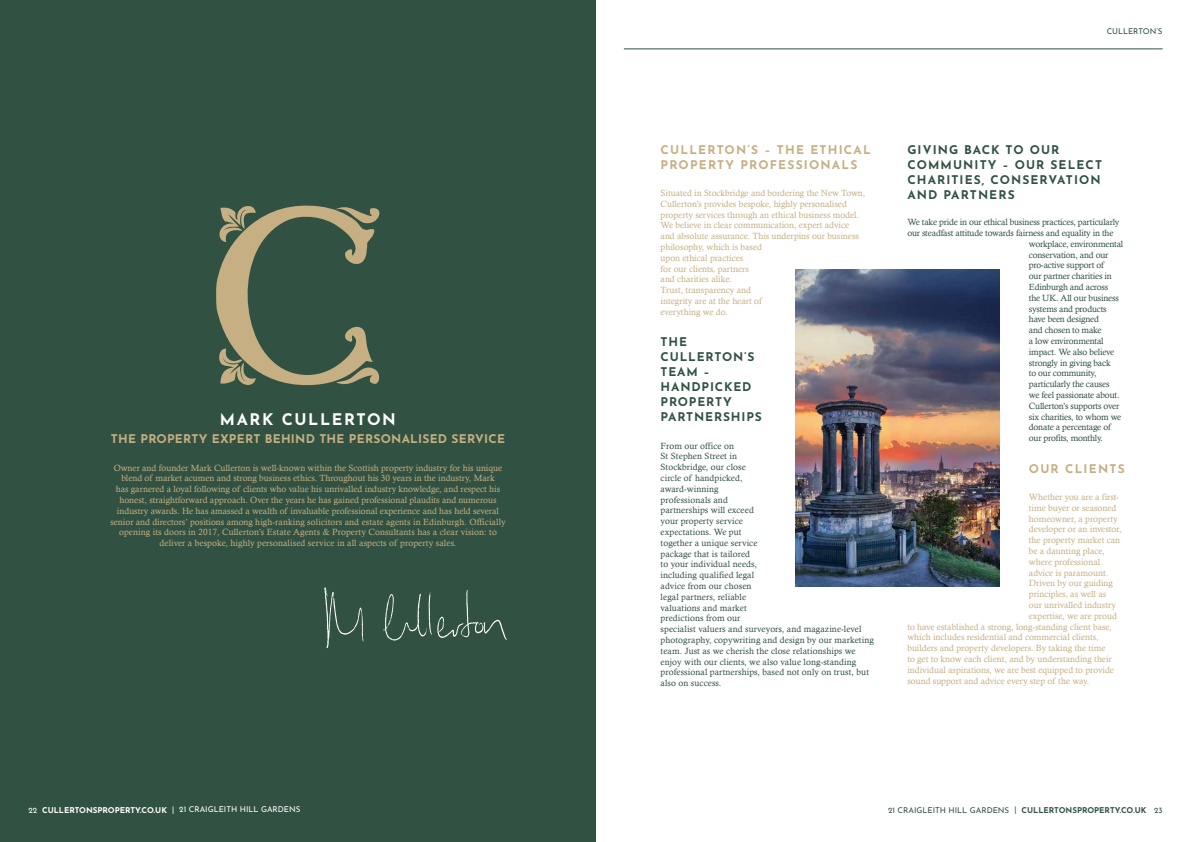
<style>
.page{position:relative;width:1191px;height:842px;background:#fff}
.page>*{position:absolute;margin:0;border:0;box-sizing:border-box;transform-origin:0 0}
.t1{font:700 16px "Josefin Sans";letter-spacing:.1em;color:#fff}
.t2{font:700 12px/15px "Josefin Sans";letter-spacing:.09em;color:#315243}
.t3{font:700 12px/15px "Josefin Sans";letter-spacing:.1em;color:#c6af82}
.t4{font:700 12px/15px "Josefin Sans";letter-spacing:.07em;color:#315243}
.t5{font:700 12px "Josefin Sans";letter-spacing:.02em;color:#c6af82}
.t6{font:9px/10.8px "Calisto";color:#c6af82;text-align:center}
.t7{font:9px/10.8px "Calisto";letter-spacing:.01em;color:#315243}
.t8{font:9px "Calisto";letter-spacing:-.02em;color:#315243}
.t9{font:8px "Josefin Sans";color:#315243}
.t10{font:8px "Josefin Sans";color:#fff}
.s1{font-weight:700}
</style>
<div class="page">
<div style="left:0;top:0;width:595px;height:842px;background:#315243"></div>
<svg style="left:216px;top:205px;width:164px;height:180px"></svg>
<svg style="left:324px;top:587px;width:39px;height:61px"></svg>
<svg style="left:383px;top:590px;width:124px;height:51px"></svg>
<hr style="left:624px;top:49px;width:538px;height:1px;background:#315243">
<img style="left:795px;top:270px;width:204px;height:317px">
<p class="t1" style="left:220px;top:406px;width:177px">MARK CULLERTON</p>
<p class="t5" style="left:111px;top:428px;width:395px">THE PROPERTY EXPERT BEHIND THE PERSONALISED SERVICE</p>
<p class="t6" style="left:110px;top:462px;width:397px">Owner and founder Mark Cullerton is well-known within the Scottish property industry for his unique blend of market acumen and strong business ethics. Throughout his 30 years in the industry, Mark<br>has garnered a loyal following of clients who value his unrivalled industry knowledge, and respect his honest, straightforward approach. Over the years he has gained professional plaudits and numerous industry awards. He has amassed a wealth of invaluable professional experience and has held several senior and directors’ positions among high-ranking solicitors and estate agents in Edinburgh. Officially opening its doors in 2017, Cullerton’s Estate Agents &amp; Property Consultants has a clear vision: to deliver a bespoke, highly personalised service in all aspects of property sales.</p>
<p class="t9" style="left:1106px;top:25px;width:57px">CULLERTON’S</p>
<p class="t3" style="left:660px;top:140px;width:212px">CULLERTON’S – THE ETHICAL<br>PROPERTY PROFESSIONALS</p>
<p class="t6" style="left:660px;top:187px;width:206px;text-align:left">Situated in Stockbridge and bordering the New Town, Cullerton’s provides bespoke, highly personalised property services through an ethical business model.<br>We believe in clear communication, expert advice and absolute assurance. This underpins our business philosophy, which is based<br>upon ethical practices<br>for our clients, partners<br>and charities alike.<br>Trust, transparency and<br>integrity are at the heart of<br>everything we do.</p>
<p class="t4" style="left:660px;top:333px;width:103px">THE<br>CULLERTON’S<br>TEAM –<br>HANDPICKED<br>PROPERTY<br>PARTNERSHIPS</p>
<p class="t7" style="left:660px;top:440px;width:215px">From our office on<br>St Stephen Street in<br>Stockbridge, our close<br>circle of handpicked,<br>award-winning<br>professionals and<br>partnerships will exceed<br>your property service<br>expectations. We put<br>together a unique service<br>package that is tailored<br>to your individual needs,<br>including qualified legal<br>advice from our chosen<br>legal partners, reliable<br>valuations and market<br>predictions from our<br>specialist valuers and surveyors, and magazine-level photography, copywriting and design by our marketing team. Just as we cherish the close relationships we enjoy with our clients, we also value long-standing professional partnerships, based not only on trust, but also on success.</p>
<p class="t2" style="left:907px;top:140px;width:196px">GIVING BACK TO OUR<br>COMMUNITY – OUR SELECT<br>CHARITIES, CONSERVATION<br>AND PARTNERS</p>
<p class="t8" style="left:907px;top:217px;width:214px">We take pride in our ethical business practices, particularly</p>
<p class="t8" style="left:907px;top:228px;width:208px">our steadfast attitude towards fairness and equality in the</p>
<p class="t8" style="left:1029px;top:238px;width:96px">workplace, environmental</p>
<p class="t8" style="left:1029px;top:249px;width:81px">conservation, and our</p>
<p class="t8" style="left:1029px;top:260px;width:76px">pro-active support of</p>
<p class="t8" style="left:1029px;top:271px;width:84px">our partner charities in</p>
<p class="t8" style="left:1029px;top:282px;width:81px">Edinburgh and across</p>
<p class="t8" style="left:1029px;top:292px;width:91px">the UK. All our business</p>
<p class="t8" style="left:1029px;top:303px;width:79px">systems and products</p>
<p class="t8" style="left:1029px;top:314px;width:72px">have been designed</p>
<p class="t8" style="left:1029px;top:325px;width:74px">and chosen to make</p>
<p class="t8" style="left:1029px;top:336px;width:76px">a low environmental</p>
<p class="t8" style="left:1029px;top:346px;width:87px">impact. We also believe</p>
<p class="t8" style="left:1029px;top:357px;width:83px">strongly in giving back</p>
<p class="t8" style="left:1029px;top:368px;width:69px">to our community,</p>
<p class="t8" style="left:1029px;top:379px;width:82px">particularly the causes</p>
<p class="t8" style="left:1029px;top:390px;width:92px">we feel passionate about.</p>
<p class="t8" style="left:1029px;top:400px;width:92px">Cullerton’s supports over</p>
<p class="t8" style="left:1029px;top:411px;width:94px">six charities, to whom we</p>
<p class="t8" style="left:1029px;top:422px;width:83px">donate a percentage of</p>
<p class="t8" style="left:1029px;top:433px;width:75px">our profits, monthly.</p>
<p class="t3" style="left:1029px;top:459px;width:97px">OUR CLIENTS</p>
<p class="t6" style="left:1029px;top:491px;width:92px">Whether you are a first-</p>
<p class="t6" style="left:1029px;top:502px;width:89px">time buyer or seasoned</p>
<p class="t6" style="left:1029px;top:513px;width:90px">homeowner, a property</p>
<p class="t6" style="left:1029px;top:524px;width:94px">developer or an investor,</p>
<p class="t6" style="left:1029px;top:535px;width:93px">the property market can</p>
<p class="t6" style="left:1029px;top:545px;width:77px">be a daunting place,</p>
<p class="t6" style="left:1029px;top:556px;width:73px">where professional</p>
<p class="t6" style="left:1029px;top:567px;width:81px">advice is paramount.</p>
<p class="t6" style="left:1029px;top:578px;width:86px">Driven by our guiding</p>
<p class="t6" style="left:1029px;top:589px;width:79px">principles, as well as</p>
<p class="t6" style="left:1029px;top:599px;width:89px">our unrivalled industry</p>
<p class="t6" style="left:1029px;top:610px;width:89px">expertise, we are proud</p>
<p class="t6" style="left:907px;top:621px;width:206px">to have established a strong, long-standing client base,</p>
<p class="t6" style="left:907px;top:632px;width:193px">which includes residential and commercial clients,</p>
<p class="t6" style="left:907px;top:643px;width:200px">builders and property developers. By taking the time</p>
<p class="t6" style="left:907px;top:653px;width:206px">to get to know each client, and by understanding their</p>
<p class="t6" style="left:907px;top:664px;width:208px">individual aspirations, we are best equipped to provide</p>
<p class="t6" style="left:907px;top:675px;width:183px">sound support and advice every step of the way.</p>
<p class="t10" style="left:28px;top:802px;width:274px">22 <span class="s1">CULLERTONSPROPERTY.CO.UK</span> | 21 CRAIGLEITH HILL GARDENS</p>
<p class="t9" style="left:888px;top:803px;width:276px">21 CRAIGLEITH HILL GARDENS | <span class="s1">CULLERTONSPROPERTY.CO.UK</span> 23</p>
</div>
